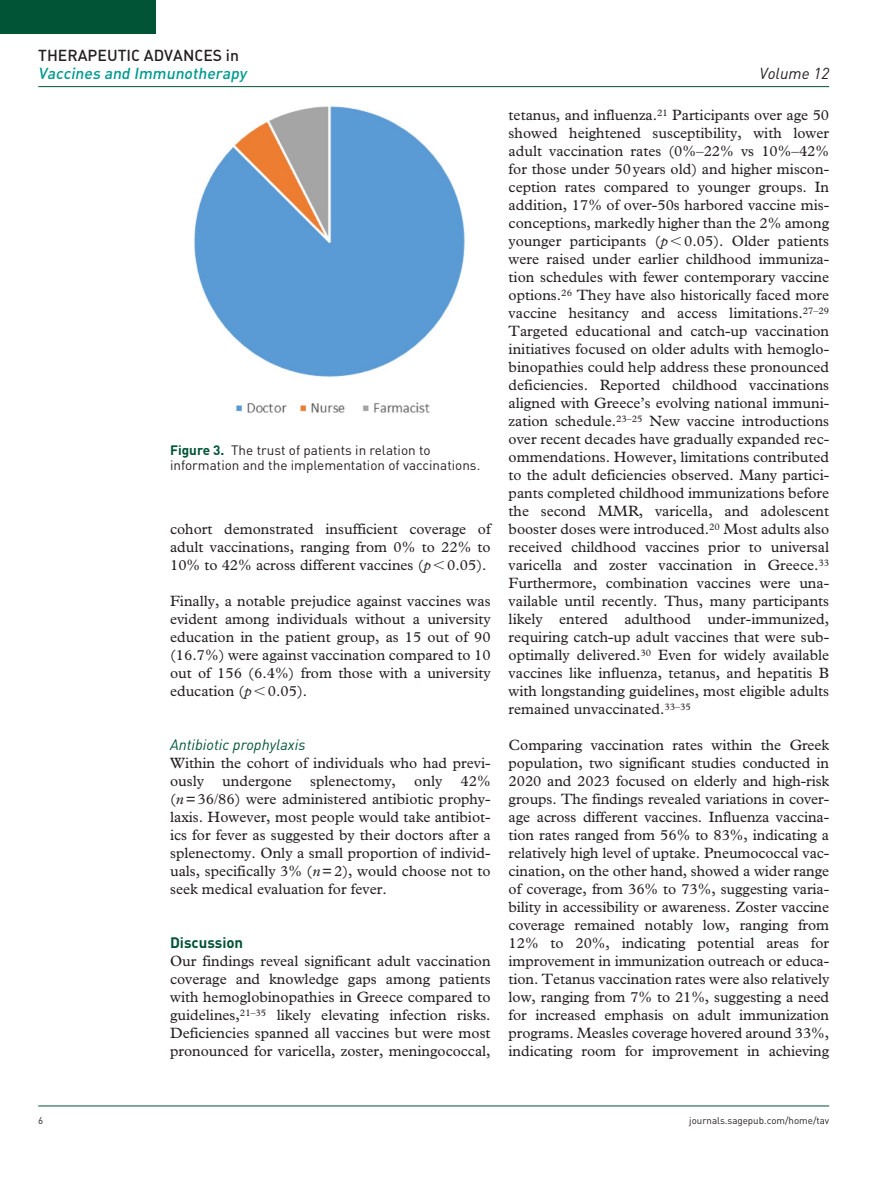
<style>
.page{position:relative;width:893px;height:1191px;background:#fff}
.page>*{position:absolute;margin:0;border:0;box-sizing:border-box;transform-origin:0 0}
.t1{font:italic 15.75px "DIN Medium Alternate";color:#009b8f}
.t2{font:15.75px "DIN Medium Alternate";color:#231f20}
.t3{font:italic 15.75px "DIN";color:#231f20}
.t4{font:15px/18px "Plantin Std";color:#231f20;text-align:justify}
.t5{font:italic 15px "DIN";color:#015436}
.t6{font:700 15px "DIN";color:#015436}
.t7{font:13.5px/15.8px "DIN";color:#231f20}
.t8{font:9.75px "DIN";color:#231f20}
.s1{font-weight:700;color:#015436}
.s2{font-style:italic}
</style>
<div class="page">
<hr style="left:38px;top:86px;width:791px;height:1px;background:#015436">
<hr style="left:38px;top:1105px;width:791px;height:1px;background:#015436">
<div style="left:0;top:0;width:155px;height:34px;background:#015436"></div>
<img style="left:194px;top:106px;width:271px;height:307px">
<p class="t2" style="left:38px;top:45px;width:202px">THERAPEUTIC ADVANCES IN</p>
<p class="t1" style="left:38px;top:63px;width:210px">Vaccines and Immunotherapy</p>
<p class="t7" style="left:170px;top:441px;width:312px"><span class="s1">Figure 3.</span> The trust of patients in relation to information and the implementation of vaccinations.</p>
<p class="t4" style="left:170px;top:520px;width:322px">cohort demonstrated insufficient coverage of adult vaccinations, ranging from 0% to 22% to 10% to 42% across different vaccines (<span class="s2">p</span> 0.05).</p>
<p class="t4" style="left:170px;top:592px;width:322px">Finally, a notable prejudice against vaccines was evident among individuals without a university education in the patient group, as 15 out of 90 (16.7%) were against vaccination compared to 10 out of 156 (6.4%) from those with a university education (<span class="s2">p</span> 0.05).</p>
<p class="t5" style="left:170px;top:735px;width:137px">Antibiotic prophylaxis</p>
<p class="t4" style="left:170px;top:754px;width:322px">Within the cohort of individuals who had previ&shy;ously undergone splenectomy, only 42% (<span class="s2">n</span>=36/86) were administered antibiotic prophy&shy;laxis. However, most people would take antibiot&shy;ics for fever as suggested by their doctors after a splenectomy. Only a small proportion of individ&shy;uals, specifically 3% (<span class="s2">n</span>=2), would choose not to seek medical evaluation for fever.</p>
<p class="t6" style="left:170px;top:933px;width:75px">Discussion</p>
<p class="t4" style="left:170px;top:952px;width:322px">Our findings reveal significant adult vaccination coverage and knowledge gaps among patients with hemoglobinopathies in Greece compared to guidelines,<sup>21–35</sup> likely elevating infection risks.<br>Deficiencies spanned all vaccines but were most pronounced for varicella, zoster, meningococcal,</p>
<p class="t3" style="left:759px;top:63px;width:71px">Volume 12</p>
<p class="t4" style="left:509px;top:106px;width:322px">tetanus, and influenza.<sup>21</sup> Participants over age 50 showed heightened susceptibility, with lower adult vaccination rates (0%–22% vs 10%–42% for those under 50years old) and higher miscon&shy;ception rates compared to younger groups. In addition, 17% of over-50s harbored vaccine mis&shy;conceptions, markedly higher than the 2% among younger participants (<span class="s2">p</span> 0.05). Older patients were raised under earlier childhood immuniza&shy;tion schedules with fewer contemporary vaccine options.<sup>26</sup> They have also historically faced more vaccine hesitancy and access limitations.<sup>27–29<br></sup>Targeted educational and catch-up vaccination initiatives focused on older adults with hemoglo&shy;binopathies could help address these pronounced deficiencies. Reported childhood vaccinations aligned with Greece’s evolving national immuni&shy;zation schedule.<sup>23–25</sup> New vaccine introductions over recent decades have gradually expanded rec&shy;ommendations. However, limitations contributed to the adult deficiencies observed. Many partici&shy;pants completed childhood immunizations before the second MMR, varicella, and adolescent booster doses were introduced.<sup>20</sup> Most adults also received childhood vaccines prior to universal varicella and zoster vaccination in Greece.<sup>33<br></sup>Furthermore, combination vaccines were una&shy;vailable until recently. Thus, many participants likely entered adulthood under-immunized, requiring catch-up adult vaccines that were sub&shy;optimally delivered.<sup>30</sup> Even for widely available vaccines like influenza, tetanus, and hepatitis B with longstanding guidelines, most eligible adults remained unvaccinated.<sup>33–35</sup></p>
<p class="t4" style="left:509px;top:736px;width:322px">Comparing vaccination rates within the Greek population, two significant studies conducted in 2020 and 2023 focused on elderly and high-risk groups. The findings revealed variations in cover&shy;age across different vaccines. Influenza vaccina&shy;tion rates ranged from 56% to 83%, indicating a relatively high level of uptake. Pneumococcal vac&shy;cination, on the other hand, showed a wider range of coverage, from 36% to 73%, suggesting varia&shy;bility in accessibility or awareness. Zoster vaccine coverage remained notably low, ranging from 12% to 20%, indicating potential areas for improvement in immunization outreach or educa&shy;tion. Tetanus vaccination rates were also relatively low, ranging from 7% to 21%, suggesting a need for increased emphasis on adult immunization programs. Measles coverage hovered around 33%, indicating room for improvement in achieving</p>
<p class="t8" style="left:38px;top:1114px;width:7px">6</p>
<p class="t8" style="left:689px;top:1114px;width:141px">journals.sagepub.com/home/tav</p>
</div>
